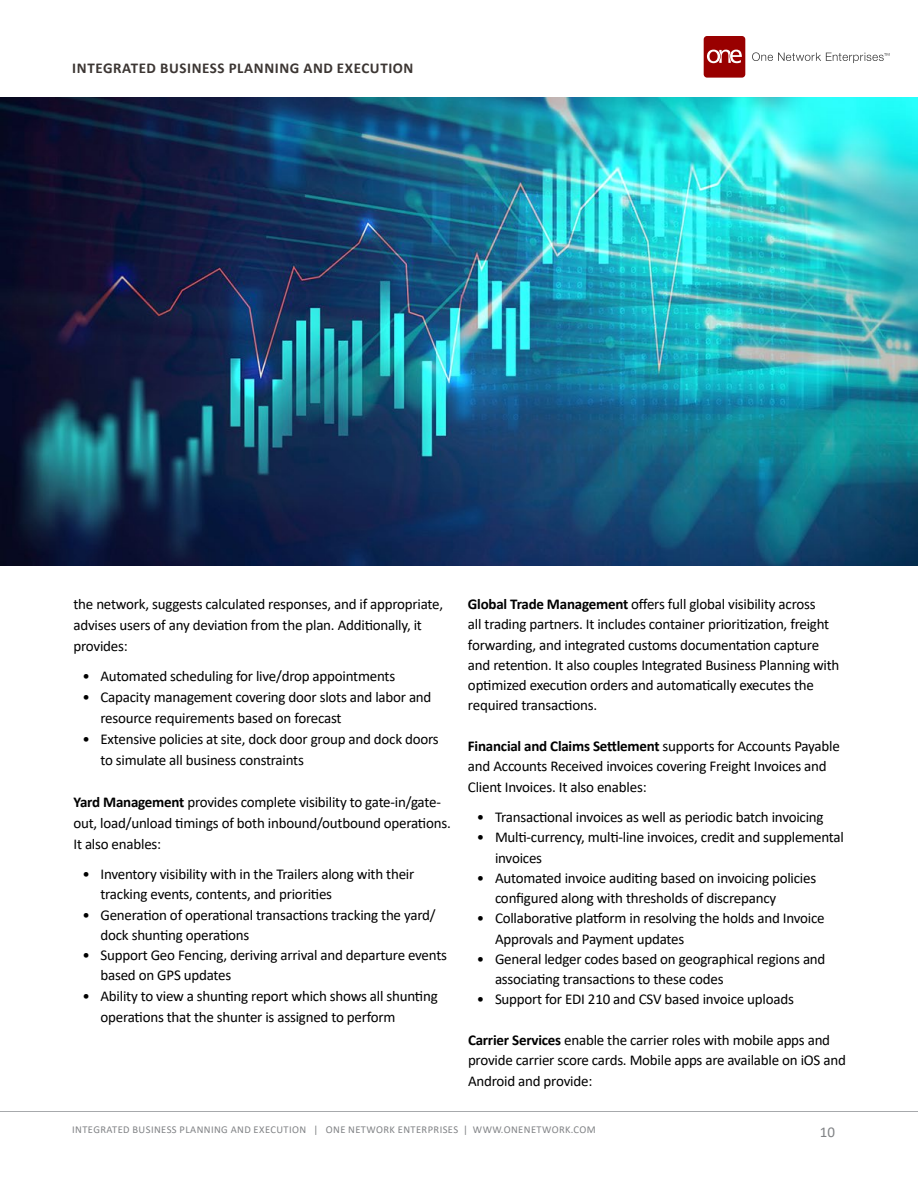
<style>
.page{position:relative;width:918px;height:1188px;background:#fff}
.page>*{position:absolute;margin:0;border:0;box-sizing:border-box;transform-origin:0 0}
.t1{font:15px/20.2px "Calibri";letter-spacing:-.015em;color:#000}
.t2{font:700 15px "Calibri";letter-spacing:.04em;color:#3c3633}
.t3{font:15px "Calibri";color:#808285}
.t4{font:10.5px "Calibri";letter-spacing:.04em;color:#808285}
.s1{font-weight:700}
</style>
<div class="page">
<hr style="left:0;top:97px;width:918px;height:1px;background:#a7a9ac">
<hr style="left:0;top:1111px;width:918px;height:1px;background:#a7a9ac">
<svg style="left:752px;top:52px;width:137px;height:11px"></svg>
<div style="left:704px;top:36px;width:41px;height:42px;background:#900;border-radius:3px"></div>
<svg style="left:707px;top:50px;width:35px;height:13px"></svg>
<img style="left:0;top:98px;width:918px;height:468px">
<p class="t2" style="left:72px;top:58px;width:343px">INTEGRATED BUSINESS PLANNING AND EXECUTION</p>
<p class="t1" style="left:73px;top:593px;width:371px;line-height:21px">the network, suggests calculated responses, and if appropriate, advises users of any deviation from the plan. Additionally, it provides:</p>
<p class="t1" style="left:82px;top:666px;width:314px">• Automated scheduling for live/drop appointments</p>
<p class="t1" style="left:100px;top:686px;width:333px;line-height:21px;text-indent:-18px">• Capacity management covering door slots and labor and resource requirements based on forecast</p>
<p class="t1" style="left:100px;top:728px;width:340px;line-height:21px;text-indent:-18px">• Extensive policies at site, dock door group and dock doors to simulate all business constraints</p>
<p class="t1" style="left:73px;top:791px;width:379px;line-height:21px"><span class="s1">Yard Management</span> provides complete visibility to gate-in/gate&shy;out, load/unload timings of both inbound/outbound operations.<br>It also enables:</p>
<p class="t1" style="left:100px;top:864px;width:315px;text-indent:-18px">• Inventory visibility with in the Trailers along with their tracking events, contents, and priorities</p>
<p class="t1" style="left:100px;top:904px;width:337px;text-indent:-18px">• Generation of operational transactions tracking the yard/ dock shunting operations</p>
<p class="t1" style="left:100px;top:945px;width:348px;text-indent:-18px">• Support Geo Fencing, deriving arrival and departure events based on GPS updates</p>
<p class="t1" style="left:100px;top:985px;width:339px;line-height:21px;text-indent:-18px">• Ability to view a shunting report which shows all shunting operations that the shunter is assigned to perform</p>
<p class="t1" style="left:468px;top:594px;width:373px"><span class="s1">Global Trade Management</span> offers full global visibility across<br>all trading partners. It includes container prioritization, freight forwarding, and integrated customs documentation capture and retention. It also couples Integrated Business Planning with optimized execution orders and automatically executes the required transactions.</p>
<p class="t1" style="left:468px;top:735px;width:373px;line-height:20.7px"><span class="s1">Financial and Claims Settlement</span> supports for Accounts Payable and Accounts Received invoices covering Freight Invoices and<br>Client Invoices. It also enables:</p>
<p class="t1" style="left:477px;top:807px;width:348px">• Transactional invoices as well as periodic batch invoicing</p>
<p class="t1" style="left:495px;top:827px;width:350px;text-indent:-18px">• Multi-currency, multi-line invoices, credit and supplemental invoices</p>
<p class="t1" style="left:495px;top:867px;width:323px;text-indent:-18px">• Automated invoice auditing based on invoicing policies configured along with thresholds of discrepancy</p>
<p class="t1" style="left:495px;top:908px;width:331px;text-indent:-18px">• Collaborative platform in resolving the holds and Invoice<br>Approvals and Payment updates</p>
<p class="t1" style="left:495px;top:948px;width:332px;text-indent:-18px">• General ledger codes based on geographical regions and associating transactions to these codes</p>
<p class="t1" style="left:477px;top:989px;width:318px">• Support for EDI 210 and CSV based invoice uploads</p>
<p class="t1" style="left:468px;top:1029px;width:379px;line-height:20.7px"><span class="s1">Carrier Services</span> enable the carrier roles with mobile apps and provide carrier score cards. Mobile apps are available on iOS and<br>Android and provide:</p>
<p class="t4" style="left:72px;top:1122px;width:525px">INTEGRATED BUSINESS PLANNING AND EXECUTION | ONE NETWORK ENTERPRISES | WWW.ONENETWORK.COM</p>
<p class="t3" style="left:820px;top:1121px;width:17px">10</p>
</div>
